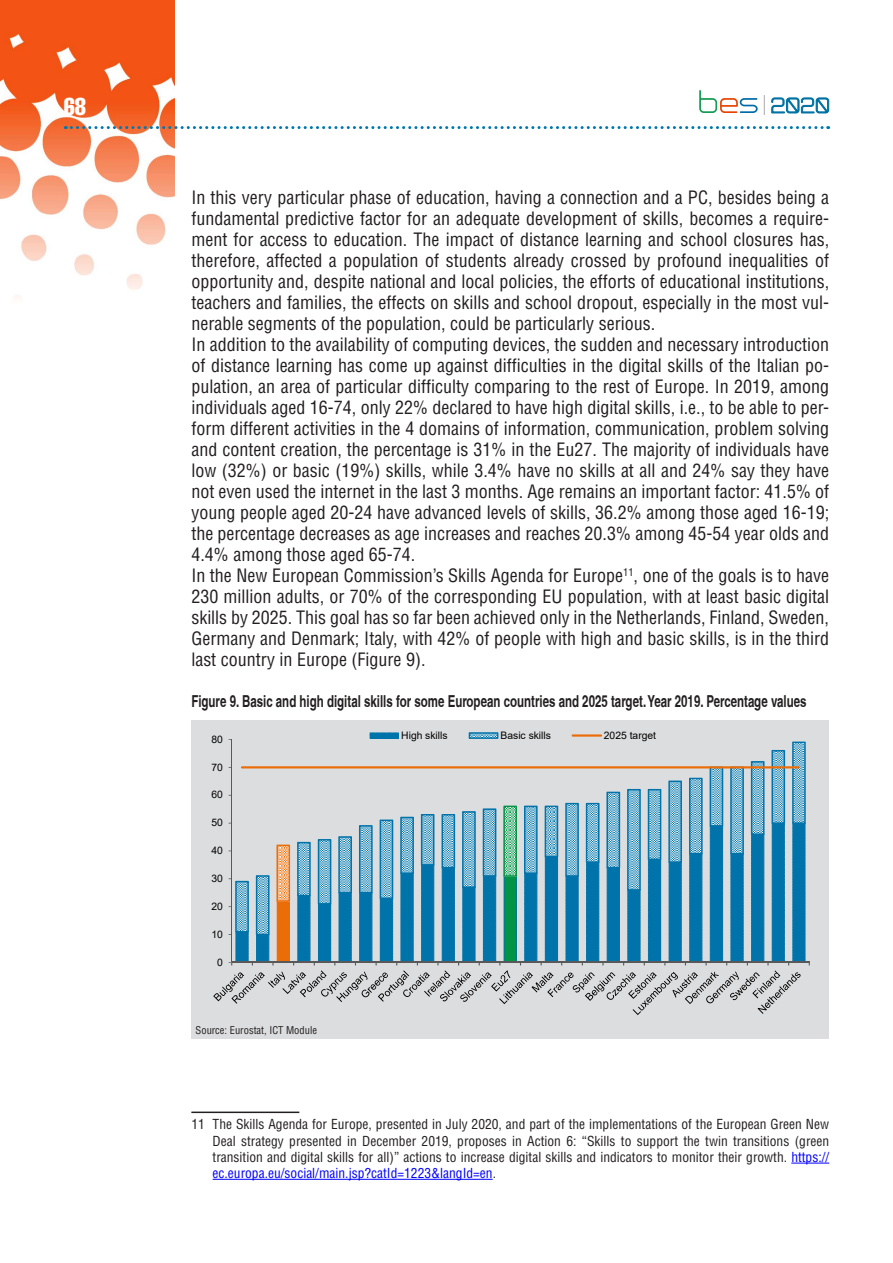
<style>
.page{position:relative;width:893px;height:1263px;background:#fff}
.page>*{position:absolute;margin:0;border:0;box-sizing:border-box;transform-origin:0 0}
.t1{font:24px "Helvetica LT Std Comp";color:#fff}
.t2{font:condensed 18px/21px "Helvetica LT Std";color:#231f20}
.t3{font:700 condensed 16.5px "Helvetica";color:#231f20;scale:.85 1}
.t4{font:condensed 13.5px/16.2px "Helvetica LT Std";color:#231f20;text-align:justify}
.t5{font:condensed 10.5px "Helvetica LT Std";color:#231f20}
.t6{font:10.35px "Arial";color:#000}
.t7{font:10.35px "Arial";color:#000}
.s1{font-style:inherit}
.s2{color:#00f}
</style>
<div class="page">
<img style="left:0;top:0;width:174px;height:299px">
<svg style="left:65px;top:126px;width:764px;height:3px"></svg>
<svg style="left:764px;top:95px;width:1px;height:20px"></svg>
<svg style="left:699px;top:90px;width:59px;height:23px"></svg>
<svg style="left:771px;top:97px;width:58px;height:17px"></svg>
<hr style="left:191px;top:1111px;width:108px;height:2px;background:#231f20">
<hr style="left:791px;top:1163px;width:38px;height:1px;background:#00f">
<hr style="left:213px;top:1179px;width:280px;height:1px;background:#00f">
<div style="left:191px;top:720px;width:638px;height:319px;background:#dcdddf"></div>
<svg style="left:236px;top:935px;width:158px;height:23px;fill:#0073aa"></svg>
<img style="left:400px;top:935px;width:405px;height:23px">
<svg style="left:235px;top:741px;width:571px;height:194px"></svg>
<hr style="left:231px;top:739px;width:1px;height:223px;background:#595959">
<hr style="left:241px;top:766px;width:559px;height:2px;background:#eb6d08">
<svg style="left:213px;top:958px;width:597px;height:57px"></svg>
<svg style="left:370px;top:732px;width:29px;height:7px"></svg>
<svg style="left:469px;top:732px;width:29px;height:7px"></svg>
<hr style="left:572px;top:734px;width:30px;height:3px;background:#eb6d08">
<h1 class="t1" style="left:64px;top:91px;width:24px">68</h1>
<p class="t2" style="left:191px;top:187px;width:639px">In this very particular phase of education, having a connection and a PC, besides being a fundamental predictive factor for an adequate development of skills, becomes a require&shy;ment for access to education. The impact of distance learning and school closures has, therefore, affected a population of students already crossed by profound inequalities of opportunity and, despite national and local policies, the efforts of educational institutions, teachers and families, the effects on skills and school dropout, especially in the most vul&shy;nerable segments of the population, could be particularly serious.<br>In addition to the availability of computing devices, the sudden and necessary introduction of distance learning has come up against difficulties in the digital skills of the Italian po&shy;pulation, an area of particular difficulty comparing to the rest of Europe. In 2019, among individuals aged 16-74, only 22% declared to have high digital skills, i.e., to be able to per&shy;form different activities in the 4 domains of information, communication, problem solving and content creation, the percentage is 31% in the Eu27. The majority of individuals have low (32%) or basic (19%) skills, while 3.4% have no skills at all and 24% say they have not even used the internet in the last 3 months. Age remains an important factor: 41.5% of young people aged 20-24 have advanced levels of skills, 36.2% among those aged 16-19; the percentage decreases as age increases and reaches 20.3% among 45-54 year olds and 4.4% among those aged 65-74.<br>In the New European Commission’s Skills Agenda for Europe<sup>11</sup>, one of the goals is to have 230 million adults, or 70% of the corresponding EU population, with at least basic digital skills by 2025. This goal has so far been achieved only in the Netherlands, Finland, Sweden, Germany and Denmark; Italy, with 42% of people with high and basic skills, is in the third last country in Europe (Figure 9).</p>
<p class="t3" style="left:191px;top:692px;width:725px">Figure 9. Basic and high digital skills for some European countries and 2025 target. Year 2019. Percentage values</p>
<p class="t6" style="left:211px;top:732px;width:13px">80</p>
<p class="t6" style="left:401px;top:728px;width:48px">High skills</p>
<p class="t6" style="left:501px;top:728px;width:52px">Basic skills</p>
<p class="t7" style="left:604px;top:728px;width:54px">2025 t<span class="s1">arget</span></p>
<p class="t6" style="left:211px;top:760px;width:13px">70</p>
<p class="t6" style="left:211px;top:788px;width:13px">60</p>
<p class="t6" style="left:211px;top:815px;width:13px">50</p>
<p class="t6" style="left:211px;top:843px;width:13px">40</p>
<p class="t6" style="left:211px;top:871px;width:13px">30</p>
<p class="t6" style="left:211px;top:899px;width:13px">20</p>
<p class="t6" style="left:211px;top:927px;width:13px">10</p>
<p class="t6" style="left:217px;top:955px;width:7px">0</p>
<p class="t5" style="left:196px;top:1024px;width:123px">Source: Eurostat, ICT Module</p>
<p class="t4" style="left:213px;top:1116px;width:618px;text-indent:-21px">11 The Skills Agenda for Europe, presented in July 2020, and part of the implementations of the European Green New Deal strategy presented in December 2019, proposes in Action 6: “Skills to support the twin transitions (green transition and digital skills for all)” actions to increase digital skills and indicators to monitor their growth. <span class="s2">https:// ec.europa.eu/social/main.jsp?catId=1223&amp;langId=en</span>.</p>
</div>
